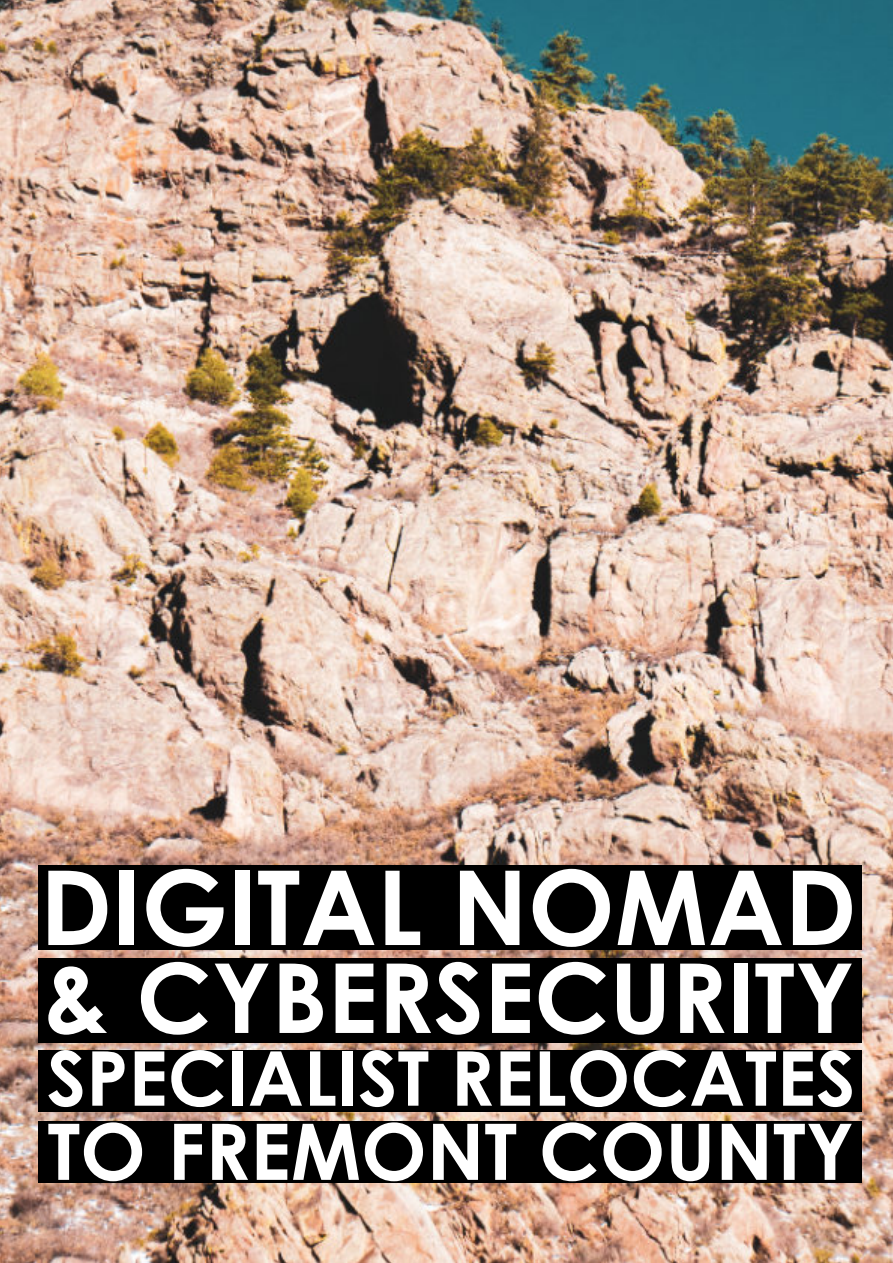
<style>
.page{position:relative;width:893px;height:1263px;background:#fff}
.page>*{position:absolute;margin:0;border:0;box-sizing:border-box;transform-origin:0 0}
.t1{font:700 103.5px "Century Gothic";color:#fff}
.t2{font:700 96.6px "Century Gothic";color:#fff}
.t3{font:700 78px "Century Gothic";color:#fff}
.t4{font:700 75.6px "Century Gothic";color:#fff}
</style>
<div class="page">
<img style="left:0;top:0;width:893px;height:1263px">
<div style="left:39px;top:865px;width:823px;height:85px;background:#000"></div>
<div style="left:39px;top:958px;width:823px;height:85px;background:#000"></div>
<div style="left:39px;top:1050px;width:823px;height:62px;background:#000"></div>
<div style="left:39px;top:1121px;width:823px;height:62px;background:#000"></div>
<h1 class="t1" style="left:40px;top:867px;width:818px">DIGITAL NOMAD</h1>
<p class="t2" style="left:44px;top:960px;width:812px">&amp; CYBERSECURITY</p>
<p class="t4" style="left:47px;top:1049px;width:810px">SPECIALIST RELOCATES</p>
<p class="t3" style="left:47px;top:1121px;width:808px">TO FREMONT COUNTY</p>
</div>
